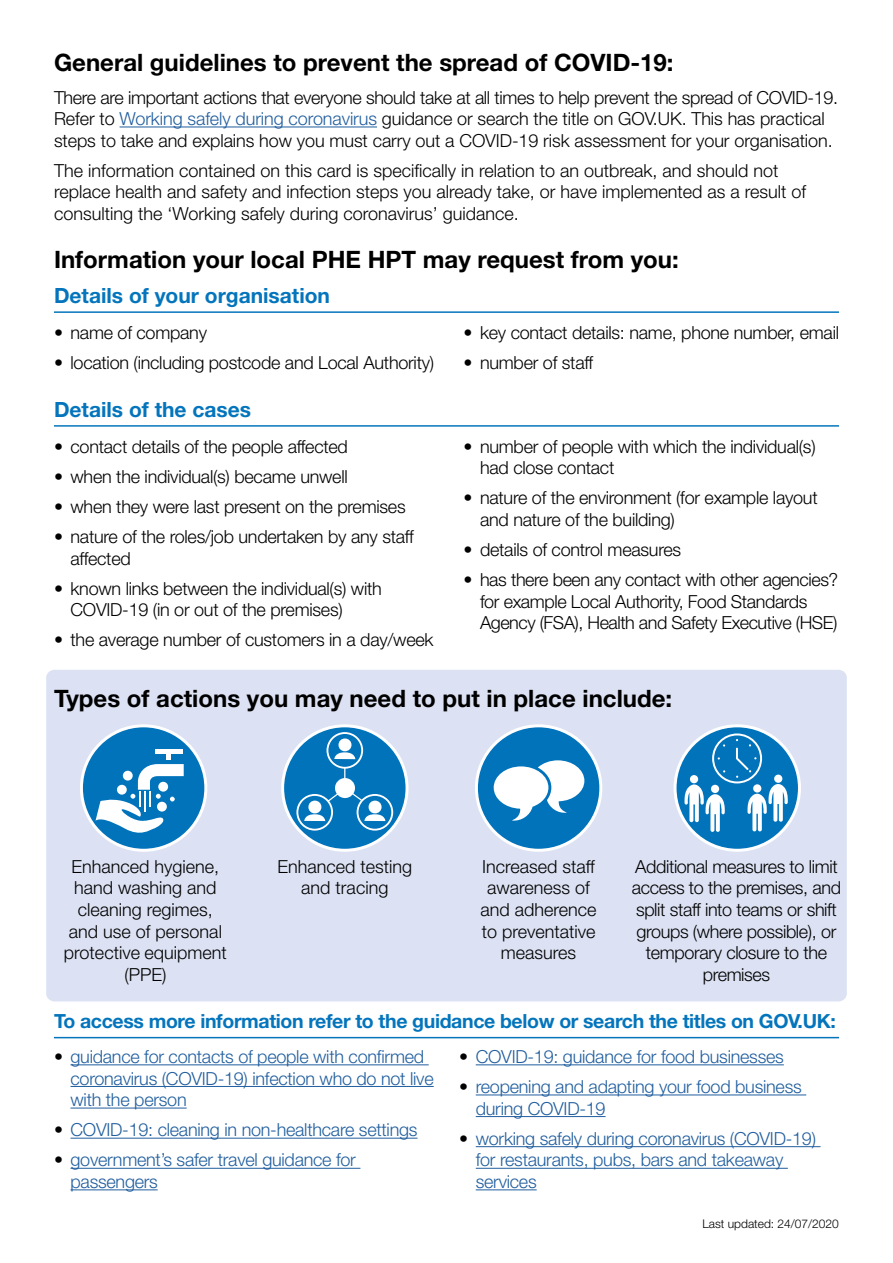
<style>
.page{position:relative;width:893px;height:1263px;background:#fff}
.page>*{position:absolute;margin:0;border:0;box-sizing:border-box;transform-origin:0 0}
.t1{font:700 24px "Helvetica Neue LT Std";color:#000}
.t2{font:700 21px "Helvetica Neue LT Std";color:#0475bc}
.t3{font:700 19.5px "Helvetica Neue LT Std";letter-spacing:-.02em;color:#0475bc}
.t4{font:300 18px/21.6px "Helvetica Neue LT Std";letter-spacing:-.015em;color:#000}
.t5{font:300 18px/21.6px "Helvetica Neue LT Std";letter-spacing:-.015em;color:#215e9e}
.t6{font:300 12px "Helvetica Neue LT Std";color:#000}
.s1{color:#215e9e}
.s2{color:#000}
</style>
<div class="page">
<hr style="left:54px;top:1037px;width:785px;height:1px;background:#0475bc">
<hr style="left:70px;top:1064px;width:359px;height:1px;background:#215e9e">
<hr style="left:70px;top:1086px;width:364px;height:1px;background:#215e9e">
<hr style="left:70px;top:1107px;width:117px;height:1px;background:#215e9e">
<hr style="left:70px;top:1138px;width:347px;height:1px;background:#215e9e">
<hr style="left:70px;top:1168px;width:290px;height:1px;background:#215e9e">
<hr style="left:70px;top:1189px;width:88px;height:1px;background:#215e9e">
<hr style="left:476px;top:1064px;width:308px;height:1px;background:#215e9e">
<hr style="left:476px;top:1094px;width:330px;height:1px;background:#215e9e">
<hr style="left:476px;top:1116px;width:130px;height:1px;background:#215e9e">
<hr style="left:476px;top:1146px;width:344px;height:1px;background:#215e9e">
<hr style="left:476px;top:1168px;width:312px;height:1px;background:#215e9e">
<hr style="left:476px;top:1189px;width:61px;height:1px;background:#215e9e">
<div style="left:46px;top:670px;width:801px;height:331px;background:#dce2f3;border-radius:8px"></div>
<svg style="left:80px;top:724px;width:127px;height:128px;background:#3791c9"></svg>
<div style="left:155px;top:749px;width:27px;height:5px;background:#fff"></div>
<svg style="left:96px;top:753px;width:88px;height:84px;background:#4b9cce"></svg>
<div style="left:117px;top:785px;width:10px;height:10px;background:#fff;border-radius:50%"></div>
<div style="left:123px;top:771px;width:10px;height:9px;background:#fff;border-radius:50%"></div>
<div style="left:157px;top:802px;width:10px;height:9px;background:#fff;border-radius:50%"></div>
<div style="left:158px;top:782px;width:10px;height:10px;background:#fff;border-radius:50%"></div>
<svg style="left:281px;top:724px;width:128px;height:128px;background:#4e9dcf"></svg>
<div style="left:475px;top:724px;width:127px;height:128px;background:#0073bb;border:3px solid #fff;border-radius:50%"></div>
<svg style="left:673px;top:724px;width:128px;height:128px;background:#57a2d2"></svg>
<svg style="left:296px;top:732px;width:97px;height:99px;background:#2e8cc7"></svg>
<div style="left:338px;top:738px;width:14px;height:13px;background:#fff;border-radius:50%"></div>
<div style="left:335px;top:778px;width:20px;height:20px;background:#fff;border-radius:50%"></div>
<svg style="left:494px;top:760px;width:90px;height:61px"></svg>
<hr style="left:54px;top:311px;width:785px;height:2px;background:#0475bc">
<hr style="left:54px;top:425px;width:785px;height:2px;background:#0475bc">
<hr style="left:120px;top:127px;width:257px;height:1px;background:#215e9e">
<svg style="left:684px;top:733px;width:104px;height:99px;background:#4799cd"></svg>
<h1 class="t1" style="left:54px;top:48px;width:621px">General guidelines to prevent the spread of COVID-19:</h1>
<p class="t4" style="left:54px;top:86px;width:786px">There are important actions that everyone should take at all times to help prevent the spread of COVID-19.<br>Refer to <span class="s1">Working safely during coronavirus</span> guidance or search the title on GOV.UK. This has practical steps to take and explains how you must carry out a COVID-19 risk assessment for your organisation.</p>
<p class="t4" style="left:54px;top:159px;width:754px">The information contained on this card is specifically in relation to an outbreak, and should not replace health and safety and infection steps you already take, or have implemented as a result of consulting the ‘Working safely during coronavirus’ guidance.</p>
<h1 class="t1" style="left:54px;top:245px;width:626px">Information your local PHE HPT may request from you:</h1>
<p class="t2" style="left:54px;top:282px;width:278px">Details of your organisation</p>
<p class="t4" style="left:54px;top:322px;width:155px">• name of company</p>
<p class="t4" style="left:54px;top:352px;width:382px">• location (including postcode and Local Authority)</p>
<p class="t2" style="left:54px;top:396px;width:199px">Details of the cases</p>
<p class="t4" style="left:54px;top:435px;width:295px">• contact details of the people affected</p>
<p class="t4" style="left:54px;top:465px;width:295px">• when the individual(s) became unwell</p>
<p class="t4" style="left:54px;top:495px;width:353px">• when they were last present on the premises</p>
<p class="t4" style="left:71px;top:525px;width:345px;text-indent:-17px">• nature of the roles/job undertaken by any staff affected</p>
<p class="t4" style="left:71px;top:577px;width:313px;text-indent:-17px">• known links between the individual(s) with<br>COVID-19 (in or out of the premises)</p>
<p class="t4" style="left:54px;top:629px;width:381px">• the average number of customers in a day/week</p>
<p class="t4" style="left:463px;top:322px;width:377px">• key contact details: name, phone number, email</p>
<p class="t4" style="left:463px;top:352px;width:131px">• number of staff</p>
<p class="t4" style="left:480px;top:435px;width:337px;text-indent:-17px">• number of people with which the individual(s) had close contact</p>
<p class="t4" style="left:480px;top:487px;width:339px;text-indent:-17px">• nature of the environment (for example layout and nature of the building)</p>
<p class="t4" style="left:463px;top:538px;width:219px">• details of control measures</p>
<p class="t4" style="left:480px;top:569px;width:360px;text-indent:-17px">• has there been any contact with other agencies? for example Local Authority, Food Standards<br>Agency (FSA), Health and Safety Executive (HSE)</p>
<h1 class="t1" style="left:54px;top:684px;width:620px">Types of actions you may need to put in place include:</h1>
<p class="t4" style="left:64px;top:855px;width:164px;text-align:center">Enhanced hygiene, hand washing and cleaning regimes, and use of personal protective equipment (PPE)</p>
<p class="t4" style="left:277px;top:855px;width:136px;text-align:center">Enhanced testing and tracing</p>
<p class="t4" style="left:481px;top:855px;width:118px;text-align:center">Increased staff awareness of and adherence to preventative measures</p>
<p class="t4" style="left:632px;top:855px;width:211px;text-align:center">Additional measures to limit access to the premises, and split staff into teams or shift groups (where possible), or temporary closure to the premises</p>
<p class="t3" style="left:54px;top:1009px;width:783px">To access more information refer to the guidance below or search the titles on GOV.UK:</p>
<p class="t5" style="left:71px;top:1045px;width:365px;text-indent:-17px"><span class="s2">•</span> guidance for contacts of people with confirmed coronavirus (COVID-19) infection who do not live with the person</p>
<p class="t5" style="left:54px;top:1119px;width:365px"><span class="s2">•</span> COVID-19: cleaning in non-healthcare settings</p>
<p class="t5" style="left:71px;top:1149px;width:287px;text-indent:-17px"><span class="s2">•</span> government’s safer travel guidance for passengers</p>
<p class="t5" style="left:459px;top:1045px;width:326px"><span class="s2">•</span> COVID-19: guidance for food businesses</p>
<p class="t5" style="left:476px;top:1075px;width:327px;text-indent:-17px"><span class="s2">•</span> reopening and adapting your food business during COVID-19</p>
<p class="t5" style="left:476px;top:1127px;width:342px;text-indent:-17px"><span class="s2">•</span> working safely during coronavirus (COVID-19) for restaurants, pubs, bars and takeaway services</p>
<p class="t6" style="left:702px;top:1217px;width:138px">Last updated: 24/07/2020</p>
</div>
